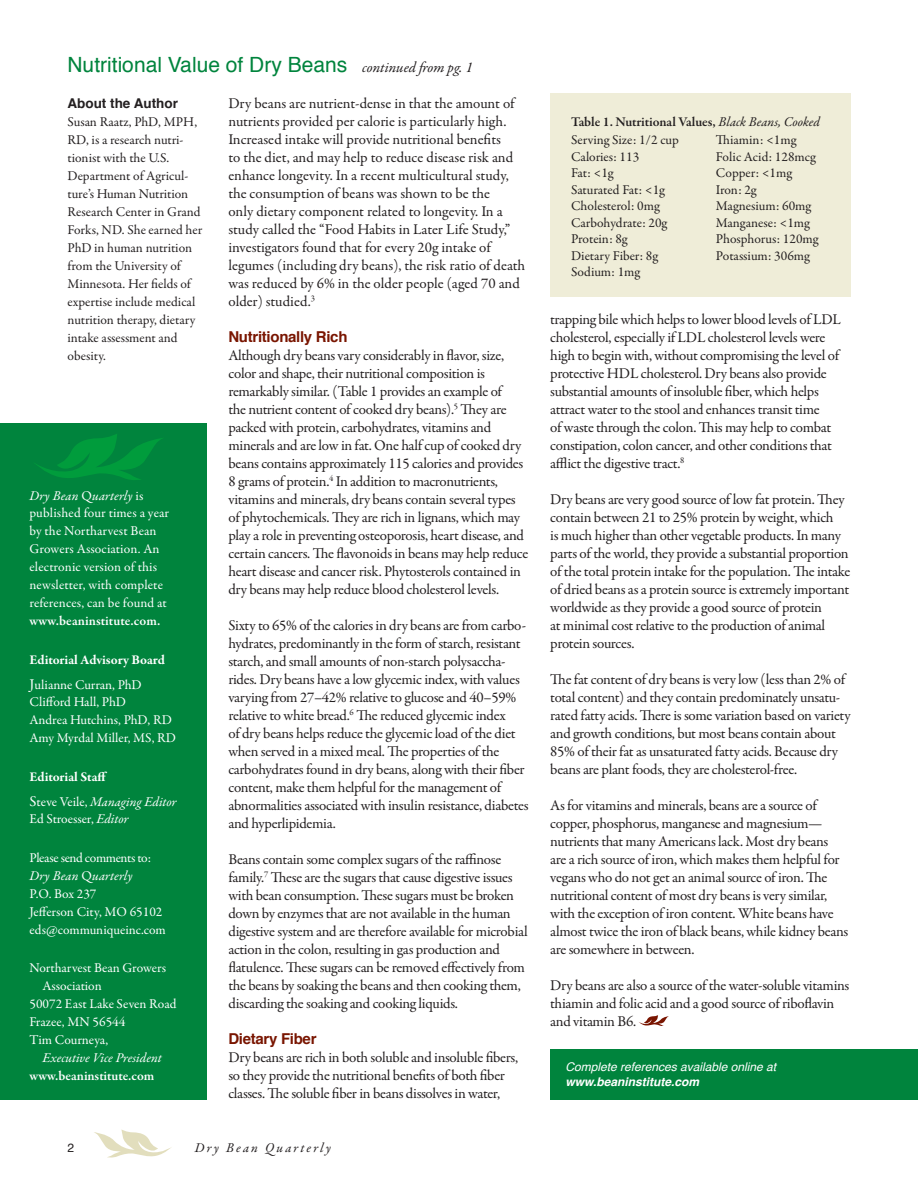
<style>
.page{position:relative;width:918px;height:1188px;background:#fff}
.page>*{position:absolute;margin:0;border:0;box-sizing:border-box;transform-origin:0 0}
.t1{font:21px "Helvetica";color:#00843d}
.t2{font:15px/18px "Garamond Premr Pro";letter-spacing:-.02em;color:#231f20}
.t3{font:15px/18px "Garamond Premr Pro";color:#231f20}
.t4{font:700 15px "Helvetica";letter-spacing:-.02em;color:#791500}
.t5{font:13.5px/16.5px "Garamond Premr Pro";color:#231f20}
.t6{font:13.5px/18px "Garamond Premr Pro";color:#fff}
.t7{font:700 13.5px/24.8px "Garamond Premr Pro";color:#fff}
.t8{font:600 13.5px/18.5px "Garamond Premr Pro";letter-spacing:-.005em;color:#231f20}
.t9{font:600 13.5px "Garamond Premr Pro";color:#fff}
.t10{font:italic 13.5px "Garamond Premr Pro";color:#fff}
.t11{font:italic 13.5px "Garamond Premr Pro";letter-spacing:.16em;color:#231f20}
.t12{font:700 13.5px "Helvetica";color:#231f20}
.t13{font:italic 12px "Helvetica";color:#fff}
.t14{font:italic 700 12px "Helvetica";color:#fff}
.t15{font:12px "Helvetica";color:#231f20}
.s1{font-family:"Garamond Premr Pro";font-style:italic;font-size:15px;color:#231f20}
.s2{font-style:italic}
.s3{font-weight:400;font-size:15px}
.s4{font-weight:400}
.s5{font-weight:400;font-style:italic}
</style>
<div class="page">
<svg style="left:94px;top:1130px;width:78px;height:28px"></svg>
<div style="left:550px;top:93px;width:300px;height:204px;background:#efedd8"></div>
<div style="left:0;top:423px;width:207px;height:676px;background:#00843d"></div>
<svg style="left:35px;top:434px;width:128px;height:46px"></svg>
<div style="left:550px;top:1049px;width:368px;height:50px;background:#00843d"></div>
<svg style="left:639px;top:1015px;width:30px;height:11px"></svg>
<h1 class="t1" style="left:68px;top:48px;width:407px">Nutritional Value of Dry Beans <span class="s1">continued from pg. 1</span></h1>
<p class="t3" style="left:228px;top:95px;width:298px">Dry beans are nutrient-dense in that the amount of nutrients provided per calorie is particularly high.<br>Increased intake will provide nutritional benefits<br>to the diet, and may help to reduce disease risk and enhance longevity. In a recent multicultural study, the consumption of beans was shown to be the<br>only dietary component related to longevity. In a study called the “Food Habits in Later Life Study,” investigators found that for every 20g intake of legumes (including dry beans), the risk ratio of death was reduced by 6% in the older people (aged 70 and older) studied.<sup>3</sup></p>
<p class="t4" style="left:228px;top:325px;width:121px">Nutritionally Rich</p>
<p class="t2" style="left:228px;top:347px;width:302px">Although dry beans vary considerably in flavor, size, color and shape, their nutritional composition is remarkably similar. (Table 1 provides an example of<br>the nutrient content of cooked dry beans).<sup>5</sup> They are packed with protein, carbohydrates, vitamins and minerals and are low in fat. One half cup of cooked dry beans contains approximately 115 calories and provides 8 grams of protein.<sup>4</sup> In addition to macronutrients, vitamins and minerals, dry beans contain several types of phytochemicals. They are rich in lignans, which may play a role in preventing osteoporosis, heart disease, and certain cancers. The flavonoids in beans may help reduce heart disease and cancer risk. Phytosterols contained in dry beans may help reduce blood cholesterol levels.</p>
<p class="t2" style="left:228px;top:617px;width:302px">Sixty to 65% of the calories in dry beans are from carbo&shy;hydrates, predominantly in the form of starch, resistant starch, and small amounts of non-starch polysaccha&shy;rides. Dry beans have a low glycemic index, with values varying from 27–42% relative to glucose and 40–59% relative to white bread.<sup>6</sup> The reduced glycemic index<br>of dry beans helps reduce the glycemic load of the diet when served in a mixed meal. The properties of the carbohydrates found in dry beans, along with their fiber content, make them helpful for the management of abnormalities associated with insulin resistance, diabetes and hyperlipidemia.</p>
<p class="t2" style="left:228px;top:851px;width:301px">Beans contain some complex sugars of the raffinose family.<sup>7</sup> These are the sugars that cause digestive issues with bean consumption. These sugars must be broken down by enzymes that are not available in the human digestive system and are therefore available for microbial action in the colon, resulting in gas production and flatulence. These sugars can be removed effectively from the beans by soaking the beans and then cooking them, discarding the soaking and cooking liquids.</p>
<p class="t4" style="left:228px;top:1027px;width:90px">Dietary Fiber</p>
<p class="t2" style="left:228px;top:1049px;width:291px">Dry beans are rich in both soluble and insoluble fibers, so they provide the nutritional benefits of both fiber classes. The soluble fiber in beans dissolves in water,</p>
<p class="t12" style="left:68px;top:92px;width:112px">About the Author</p>
<p class="t5" style="left:68px;top:113px;width:136px;line-height:18px">Susan Raatz, PhD, MPH,<br>RD, is a research nutri&shy;tionist with the U.S.<br>Department of Agricul&shy;ture’s Human Nutrition<br>Research Center in Grand<br>Forks, ND. She earned her<br>PhD in human nutrition from the University of<br>Minnesota. Her fields of expertise include medical nutrition therapy, dietary intake assessment and obesity.</p>
<p class="t6" style="left:29px;top:487px;width:141px"><span class="s2">Dry Bean</span> Q<span class="s2">uarterly</span> is published four times a year by the Northarvest Bean<br>Growers Association. An electronic version of this newsletter, with complete references, can be found at</p>
<p class="t9" style="left:29px;top:613px;width:132px">www.beaninstitute.com.</p>
<p class="t7" style="left:29px;top:647px;width:137px">Editorial Advisory Board<br><span class="s3">J</span><span class="s4">ulianne Curran, PhD</span></p>
<p class="t6" style="left:29px;top:694px;width:148px">Clifford Hall, PhD<br>Andrea Hutchins, PhD, RD<br>Amy Myrdal Miller, MS, RD</p>
<p class="t7" style="left:29px;top:764px;width:149px">Editorial Staff<br><span class="s3">S</span><span class="s4">teve Veile,</span> <span class="s5">Managing Editor</span></p>
<p class="t6" style="left:29px;top:811px;width:101px">Ed Stroesser, <span class="s2">Editor</span></p>
<p class="t6" style="left:29px;top:849px;width:138px">Please send comments to:<br><span class="s2">Dry Bean</span> Q<span class="s2">uarterly<br></span>P.O. Box 237<br>Jefferson City, MO 65102 eds@communiqueinc.com</p>
<p class="t6" style="left:29px;top:959px;width:138px">Northarvest Bean Growers</p>
<p class="t6" style="left:42px;top:977px;width:61px">Association</p>
<p class="t6" style="left:29px;top:995px;width:149px">50072 East Lake Seven Road</p>
<p class="t6" style="left:29px;top:1013px;width:97px">Frazee, MN 56544</p>
<p class="t6" style="left:29px;top:1031px;width:80px">Tim Courneya,</p>
<p class="t10" style="left:42px;top:1049px;width:121px">Executive Vice President</p>
<p class="t9" style="left:29px;top:1068px;width:126px">www.beaninstitute.com</p>
<p class="t15" style="left:68px;top:1139px;width:8px">2</p>
<p class="t11" style="left:195px;top:1139px;width:138px">Dry Bean Quarterly</p>
<p class="t8" style="left:571px;top:113px;width:250px">Table 1. Nutritional Values, <span class="s5">Black Beans, Cooked<br></span><span class="s4">Serving Size: 1/2 cup</span></p>
<p class="t5" style="left:571px;top:149px;width:98px">Calories: 113<br>Fat: &lt;1g<br>Saturated Fat: &lt;1g<br>Cholesterol: 0mg<br>Carbohydrate: 20g<br>Protein: 8g<br>Dietary Fiber: 8g<br>Sodium: 1mg</p>
<p class="t5" style="left:716px;top:132px;width:104px">Thiamin: &lt;1mg<br>Folic Acid: 128mcg<br>Copper: &lt;1mg<br>Iron: 2g<br>Magnesium: 60mg<br>Manganese: &lt;1mg<br>Phosphorus: 120mg<br>Potassium: 306mg</p>
<p class="t2" style="left:550px;top:311px;width:292px">trapping bile which helps to lower blood levels of LDL cholesterol, especially if LDL cholesterol levels were high to begin with, without compromising the level of protective HDL cholesterol. Dry beans also provide substantial amounts of insoluble fiber, which helps attract water to the stool and enhances transit time<br>of waste through the colon. This may help to combat constipation, colon cancer, and other conditions that afflict the digestive tract.<sup>8</sup></p>
<p class="t2" style="left:550px;top:491px;width:302px">Dry beans are very good source of low fat protein. They contain between 21 to 25% protein by weight, which<br>is much higher than other vegetable products. In many parts of the world, they provide a substantial proportion of the total protein intake for the population. The intake of dried beans as a protein source is extremely important worldwide as they provide a good source of protein<br>at minimal cost relative to the production of animal protein sources.</p>
<p class="t2" style="left:550px;top:671px;width:302px">The fat content of dry beans is very low (less than 2% of total content) and they contain predominately unsatu&shy;rated fatty acids. There is some variation based on variety and growth conditions, but most beans contain about 85% of their fat as unsaturated fatty acids. Because dry beans are plant foods, they are cholesterol-free.</p>
<p class="t2" style="left:550px;top:797px;width:300px">As for vitamins and minerals, beans are a source of copper, phosphorus, manganese and magnesium— nutrients that many Americans lack. Most dry beans are a rich source of iron, which makes them helpful for vegans who do not get an animal source of iron. The nutritional content of most dry beans is very similar, with the exception of iron content. White beans have almost twice the iron of black beans, while kidney beans are somewhere in between.</p>
<p class="t2" style="left:550px;top:977px;width:301px">Dry beans are also a source of the water-soluble vitamins thiamin and folic acid and a good source of riboflavin and vitamin B6.</p>
<p class="t13" style="left:566px;top:1057px;width:212px">Complete references available online at</p>
<p class="t14" style="left:566px;top:1072px;width:135px">www.beaninstitute.com</p>
</div>
